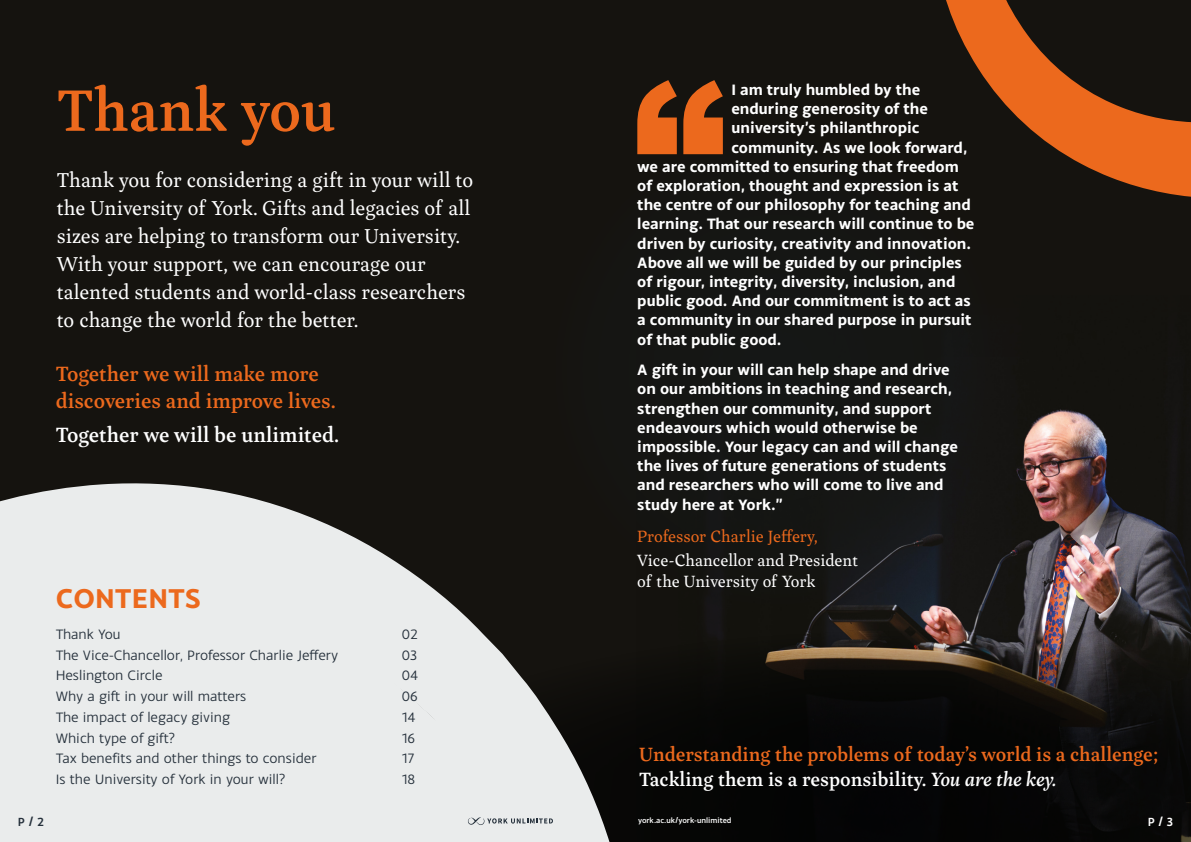
<style>
.page{position:relative;width:1191px;height:842px;background:#15130f}
.page>*{position:absolute;margin:0;border:0;box-sizing:border-box;transform-origin:0 0}
.t1{font:500 61px "Inka A Text";color:#ec691d}
.t2{font:700 29px "Monsal Gothic";color:#ec691d}
.t3{font:500 21.6px/27.6px "Inka A Text";color:#ec691d}
.t4{font:500 21.6px "Inka A Text";color:#fff}
.t5{font:21px/28px "Inka A Text";color:#fff}
.t6{font:500 20.1px/24.1px "Inka A Text";color:#ec691d}
.t7{font:17px/21px "Inka A Text";color:#fff}
.t8{font:17px "Inka A Text";color:#ec691d}
.t9{font:700 16px/19.2px "Monsal Gothic";color:#fff}
.t10{font:14.5px "Monsal Gothic";color:#25303b}
.t11{font:500 12.5px "Monsal Gothic";color:#25303b}
.t12{font:500 12.5px "Monsal Gothic";color:#fff}
.t13{font:500 8px "Monsal Gothic";color:#fff}
.s1{color:#fff}
.s2{font-style:italic;color:#fff}
</style>
<div class="page">
<img style="left:807px;top:409px;width:384px;height:222px">
<div style="left:544px;top:126px;width:464px;height:488px;background:#161817;border-radius:50%"></div>
<svg style="left:656px;top:631px;width:535px;height:211px;fill:#080807"></svg>
<svg style="left:0;top:483px;width:656px;height:359px"></svg>
<svg style="left:0;top:530px;width:575px;height:312px;background:#d0d1d1"></svg>
<svg style="left:946px;top:0;width:245px;height:197px"></svg>
<svg style="left:637px;top:80px;width:86px;height:74px"></svg>
<svg style="left:468px;top:817px;width:85px;height:8px"></svg>
<h1 class="t1" style="left:57px;top:75px;width:280px">Thank you</h1>
<p class="t5" style="left:57px;top:166px;width:418px">Thank you for considering a gift in your will to the University of York. Gifts and legacies of all sizes are helping to transform our University.<br>With your support, we can encourage our talented students and world-class researchers to change the world for the better.</p>
<h3 class="t3" style="left:56px;top:360px;width:281px">Together we will make more discoveries and improve lives.</h3>
<h3 class="t4" style="left:56px;top:422px;width:285px">Together we will be unlimited.</h3>
<h2 class="t2" style="left:56px;top:579px;width:146px">CONTENTS</h2>
<p class="t10" style="left:56px;top:625px;width:66px">Thank You</p>
<p class="t10" style="left:402px;top:625px;width:17px">02</p>
<p class="t10" style="left:56px;top:646px;width:284px">The Vice-Chancellor, Professor Charlie Jeffery</p>
<p class="t10" style="left:402px;top:646px;width:17px">03</p>
<p class="t10" style="left:56px;top:666px;width:108px">Heslington Circle</p>
<p class="t10" style="left:402px;top:666px;width:18px">04</p>
<p class="t10" style="left:56px;top:687px;width:192px">Why a gift in your will matters</p>
<p class="t10" style="left:402px;top:687px;width:17px">06</p>
<p class="t10" style="left:56px;top:708px;width:176px">The impact of legacy giving</p>
<p class="t10" style="left:402px;top:708px;width:15px">14</p>
<p class="t10" style="left:56px;top:729px;width:121px">Which type of gift?</p>
<p class="t10" style="left:402px;top:729px;width:15px">16</p>
<p class="t10" style="left:56px;top:750px;width:262px">Tax benefits and other things to consider</p>
<p class="t10" style="left:402px;top:750px;width:14px">17</p>
<p class="t10" style="left:56px;top:770px;width:231px">Is the University of York in your will?</p>
<p class="t10" style="left:402px;top:770px;width:15px">18</p>
<p class="t9" style="left:731px;top:80px;width:190px">I am truly humbled by the</p>
<p class="t9" style="left:731px;top:99px;width:198px">enduring generosity of the</p>
<p class="t9" style="left:731px;top:118px;width:190px">university’s philanthropic</p>
<p class="t9" style="left:731px;top:137px;width:237px">community. As we look forward,</p>
<p class="t9" style="left:637px;top:156px;width:323px">we are committed to ensuring that freedom</p>
<p class="t9" style="left:637px;top:176px;width:322px">of exploration, thought and expression is at</p>
<p class="t9" style="left:637px;top:195px;width:335px">the centre of our philosophy for teaching and</p>
<p class="t9" style="left:637px;top:214px;width:339px">learning. That our research will continue to be</p>
<p class="t9" style="left:637px;top:233px;width:335px">driven by curiosity, creativity and innovation.</p>
<p class="t9" style="left:637px;top:252px;width:326px">Above all we will be guided by our principles</p>
<p class="t9" style="left:637px;top:272px;width:320px">of rigour, integrity, diversity, inclusion, and</p>
<p class="t9" style="left:637px;top:291px;width:335px">public good. And our commitment is to act as</p>
<p class="t9" style="left:637px;top:310px;width:336px">a community in our shared purpose in pursuit</p>
<p class="t9" style="left:637px;top:329px;width:146px">of that public good.</p>
<p class="t9" style="left:637px;top:360px;width:322px">A gift in your will can help shape and drive on our ambitions in teaching and research, strengthen our community, and support endeavours which would otherwise be impossible. Your legacy can and will change the lives of future generations of students and researchers who will come to live and study here at York.”</p>
<p class="t8" style="left:637px;top:526px;width:182px">Professor Charlie Jeffery,</p>
<p class="t7" style="left:637px;top:550px;width:222px">Vice-Chancellor and President of the University of York</p>
<p class="t6" style="left:639px;top:743px;width:521px">Understanding the problems of today’s world is a challenge;<br><span class="s1">Tackling them is a responsibility.</span> <span class="s2">You are the key.</span></p>
<p class="t11" style="left:18px;top:814px;width:27px">P / 2</p>
<p class="t13" style="left:638px;top:816px;width:95px">york.ac.uk/york-unlimited</p>
<p class="t12" style="left:1147px;top:814px;width:27px">P / 3</p>
</div>
